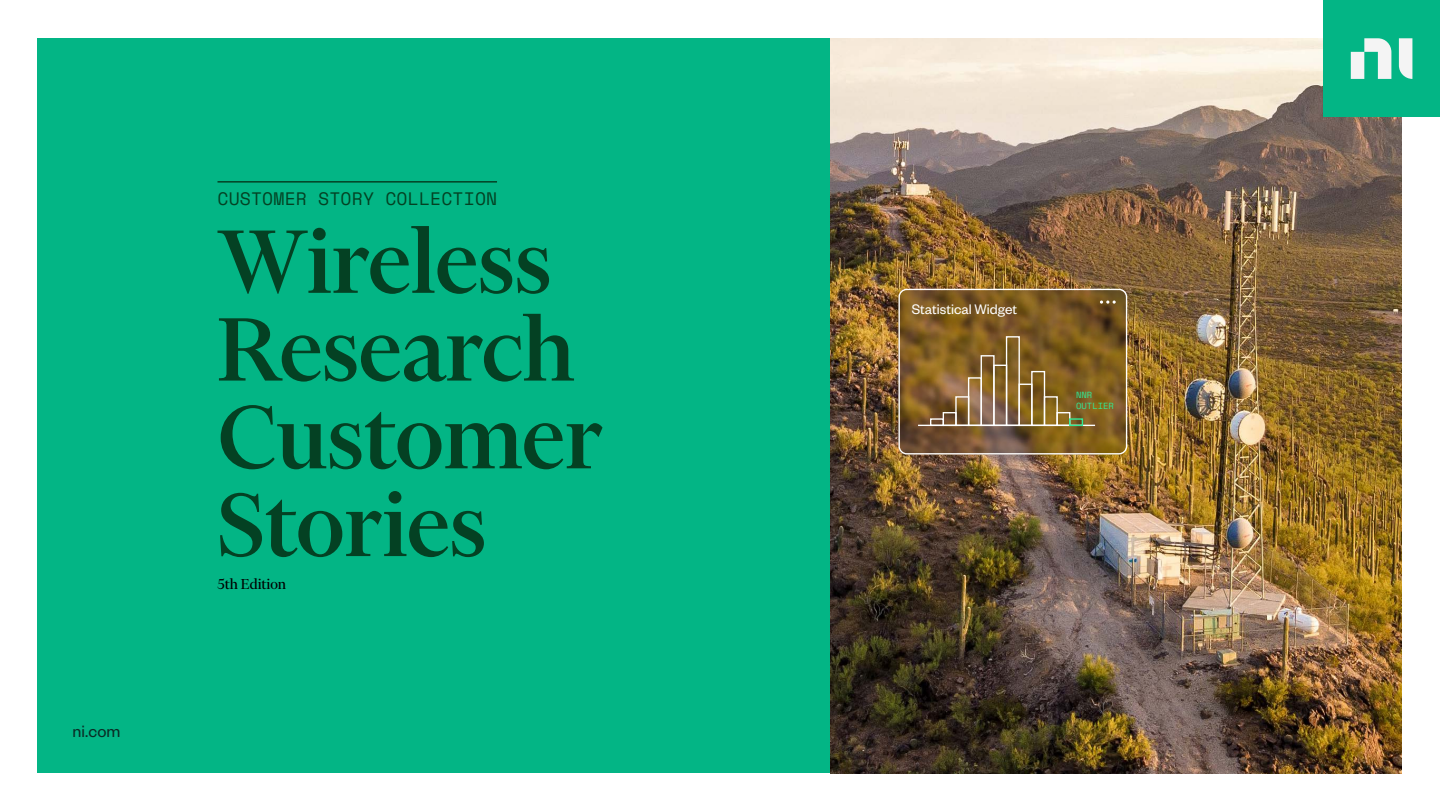
<style>
.page{position:relative;width:1440px;height:810px;background:#fff}
.page>*{position:absolute;margin:0;border:0;box-sizing:border-box;transform-origin:0 0}
.Headline_cover_110pt{font:500 102.75px/87.8px "Financier Display";color:#044123}
.Detail___Space_Mono{font:18px "Space Mono";letter-spacing:.01em;color:#044123}
.URL_Small___Sans_12p{font:18px "Founders Grotesk";color:#0a2b25}
.Subheadline___Serif{font:16.5px "Financier Display";color:#000}
.t1{font:15.15px "Founders Grotesk";color:#fff}
.t2{font:8.85px/10.6px "Space Mono";color:#32eb96}
</style>
<div class="page">
<div style="left:38px;top:38px;width:830px;height:735px;background:#03b585"></div>
<img style="left:830px;top:38px;width:572px;height:735px">
<div style="left:1323px;top:0;width:117px;height:117px;background:#03b585"></div>
<svg style="left:1351px;top:38px;width:40px;height:41px"></svg>
<svg style="left:1399px;top:38px;width:13px;height:41px"></svg>
<svg style="left:898px;top:290px;width:228px;height:165px;background:#7d5b26"></svg>
<div style="left:899px;top:289px;width:228px;height:165px;border:1px solid #fff;border-radius:8px"></div>
<hr style="left:918px;top:425px;width:177px;height:1px;background:#fff">
<div style="left:943px;top:412px;width:14px;height:14px;border:1px solid #fff"></div>
<div style="left:1056px;top:412px;width:14px;height:14px;border:1px solid #fff"></div>
<div style="left:955px;top:396px;width:14px;height:30px;border:1px solid #fff"></div>
<div style="left:968px;top:377px;width:14px;height:49px;border:1px solid #fff"></div>
<div style="left:981px;top:355px;width:14px;height:71px;border:1px solid #fff"></div>
<div style="left:993px;top:365px;width:14px;height:61px;border:1px solid #fff"></div>
<div style="left:1006px;top:336px;width:14px;height:90px;border:1px solid #fff"></div>
<div style="left:1019px;top:384px;width:14px;height:42px;border:1px solid #fff"></div>
<div style="left:1031px;top:371px;width:14px;height:55px;border:1px solid #fff"></div>
<div style="left:1044px;top:396px;width:14px;height:30px;border:1px solid #fff"></div>
<div style="left:930px;top:418px;width:14px;height:8px;border:1px solid #fff"></div>
<svg style="left:1100px;top:300px;width:16px;height:4px"></svg>
<div style="left:1069px;top:418px;width:14px;height:8px;border:1px solid #32eb96"></div>
<hr style="left:218px;top:181px;width:279px;height:2px;background:#044123">
<p class="URL_Small___Sans_12p" style="left:72px;top:720px;width:50px">ni.com</p>
<p class="Detail___Space_Mono" style="left:218px;top:185px;width:281px">CUSTOMER STORY COLLECTION</p>
<p class="Headline_cover_110pt" style="left:218px;top:218px;width:387px">Wireless<br>Research<br>Customer<br>Stories</p>
<p class="Subheadline___Serif" style="left:218px;top:575px;width:70px">5th Edition</p>
<p class="t1" style="left:912px;top:300px;width:107px">Statistical Widget</p>
<p class="t2" style="left:1076px;top:389px;width:39px">NNR<br>OUTLIER</p>
</div>
